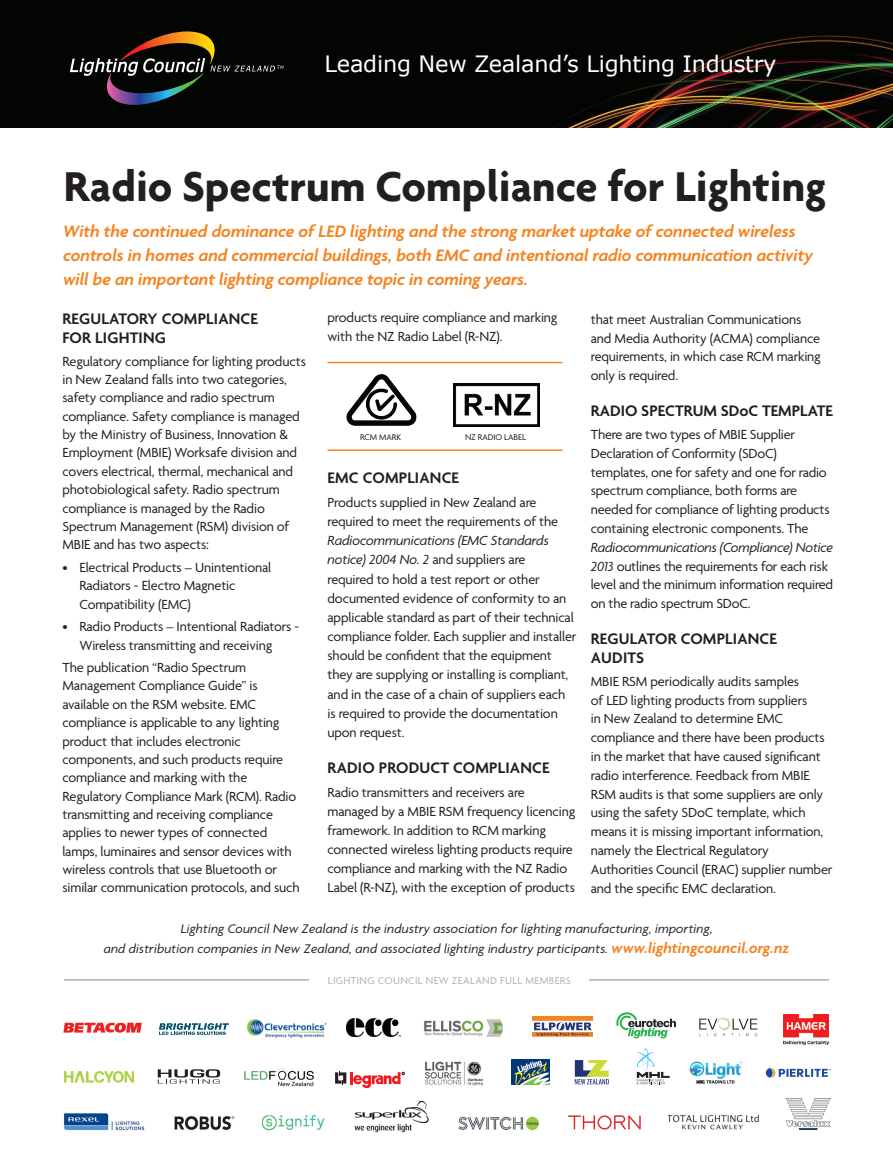
<style>
.page{position:relative;width:893px;height:1170px;background:#fff}
.page>*{position:absolute;margin:0;border:0;box-sizing:border-box;transform-origin:0 0}
.t1{font:700 45px "Agenda";color:#231f20}
.t2{font:22.5px "Verdana";letter-spacing:-.01em;color:#fff}
.t3{font:italic 600 17.85px/24px "Agenda";color:#f58320}
.t4{font:600 16.5px/18.8px "Agenda";letter-spacing:.01em;color:#231f20}
.t5{font:14.25px/18.3px "Agenda";letter-spacing:-.01em;color:#231f20}
.t6{font:italic 13.5px/19.5px "Agenda";letter-spacing:.01em;color:#231f20;text-align:center}
.t7{font:10.8px "Agenda";letter-spacing:.03em;color:#b0b1b5}
.t8{font:9px "Agenda";letter-spacing:-.01em;color:#231f20}
.s1{font-style:italic}
.s2{font-weight:600;font-size:15.75px;color:#f58220}
</style>
<div class="page">
<div style="left:0;top:0;width:893px;height:128px;background:#030503"></div>
<img style="left:553px;top:35px;width:340px;height:93px">
<svg style="left:70px;top:31px;width:214px;height:74px"></svg>
<img style="left:329px;top:363px;width:105px;height:63px">
<img style="left:454px;top:383px;width:86px;height:43px">
<hr style="left:327px;top:362px;width:235px;height:1px;background:#f58320">
<hr style="left:327px;top:449px;width:235px;height:2px;background:#f58320">
<hr style="left:64px;top:978px;width:765px;height:2px;background:#b0b1b5">
<div style="left:309px;top:975px;width:280px;height:15px;background:#fff"></div>
<svg style="left:158px;top:1069px;width:62px;height:14px"></svg>
<svg style="left:335px;top:1071px;width:69px;height:16px"></svg>
<img style="left:511px;top:1059px;width:38px;height:25px">
<svg style="left:574px;top:1060px;width:36px;height:24px"></svg>
<img style="left:425px;top:1061px;width:59px;height:24px">
<img style="left:262px;top:1115px;width:63px;height:16px">
<img style="left:64px;top:1113px;width:80px;height:17px">
<svg style="left:568px;top:1115px;width:73px;height:14px"></svg>
<img style="left:787px;top:1098px;width:43px;height:31px">
<svg style="left:637px;top:1048px;width:33px;height:36px"></svg>
<img style="left:689px;top:1061px;width:53px;height:23px">
<img style="left:459px;top:1116px;width:80px;height:13px">
<img style="left:668px;top:1114px;width:91px;height:16px">
<img style="left:354px;top:1100px;width:75px;height:32px">
<img style="left:244px;top:1068px;width:70px;height:19px">
<img style="left:174px;top:1116px;width:61px;height:14px">
<img style="left:247px;top:1019px;width:79px;height:18px">
<img style="left:346px;top:1018px;width:55px;height:18px">
<img style="left:424px;top:1019px;width:79px;height:18px">
<div style="left:532px;top:1032px;width:61px;height:4px;border:1px solid #f58320"></div>
<div style="left:532px;top:1016px;width:61px;height:4px;border:1px solid #f58320"></div>
<svg style="left:534px;top:1022px;width:58px;height:13px"></svg>
<svg style="left:616px;top:1012px;width:60px;height:26px"></svg>
<svg style="left:699px;top:1017px;width:58px;height:19px"></svg>
<img style="left:64px;top:1022px;width:77px;height:10px">
<svg style="left:159px;top:1023px;width:70px;height:11px"></svg>
<svg style="left:64px;top:1071px;width:70px;height:11px"></svg>
<img style="left:783px;top:1014px;width:45px;height:30px">
<svg style="left:766px;top:1068px;width:65px;height:9px"></svg>
<h2 class="t2" style="left:324px;top:50px;width:454px">Leading New Zealand’s Lighting Industry</h2>
<h1 class="t1" style="left:64px;top:158px;width:764px">Radio Spectrum Compliance for Lighting</h1>
<p class="t3" style="left:63px;top:220px;width:751px">With the continued dominance of LED lighting and the strong market uptake of connected wireless controls in homes and commercial buildings, both EMC and intentional radio communication activity will be an important lighting compliance topic in coming years.</p>
<p class="t5" style="left:327px;top:309px;width:232px">products require compliance and marking with the NZ Radio Label (R-NZ).</p>
<p class="t4" style="left:62px;top:310px;width:197px">REGULATORY COMPLIANCE<br>FOR LIGHTING</p>
<p class="t5" style="left:62px;top:353px;width:245px">Regulatory compliance for lighting products in New Zealand falls into two categories, safety compliance and radio spectrum compliance. Safety compliance is managed by the Ministry of Business, Innovation &amp; Employment (MBIE) Worksafe division and covers electrical, thermal, mechanical and photobiological safety. Radio spectrum compliance is managed by the Radio Spectrum Management (RSM) division of MBIE and has two aspects:</p>
<p class="t5" style="left:79px;top:559px;width:193px;text-indent:-17px">• Electrical Products – Unintentional<br>Radiators - Electro Magnetic<br>Compatibility (EMC)</p>
<p class="t5" style="left:79px;top:618px;width:221px;text-indent:-17px">• Radio Products – Intentional Radiators -<br>Wireless transmitting and receiving</p>
<p class="t5" style="left:62px;top:659px;width:239px">The publication “Radio Spectrum Management Compliance Guide” is available on the RSM website. EMC compliance is applicable to any lighting product that includes electronic components, and such products require compliance and marking with the Regulatory Compliance Mark (RCM). Radio transmitting and receiving compliance applies to newer types of connected lamps, luminaires and sensor devices with wireless controls that use Bluetooth or similar communication protocols, and such</p>
<p class="t5" style="left:591px;top:311px;width:231px;line-height:18.8px">that meet Australian Communications and Media Authority (ACMA) compliance requirements, in which case RCM marking only is required.</p>
<p class="t4" style="left:591px;top:402px;width:244px">RADIO SPECTRUM SDoC TEMPLATE</p>
<p class="t5" style="left:591px;top:426px;width:240px;line-height:18.8px">There are two types of MBIE Supplier Declaration of Conformity (SDoC) templates, one for safety and one for radio spectrum compliance, both forms are needed for compliance of lighting products containing electronic components. The</p>
<p class="t5" style="left:591px;top:538px;width:244px;line-height:18.8px"><span class="s1">Radiocommunications (Compliance) Notice 2013</span> outlines the requirements for each risk level and the minimum information required on the radio spectrum SDoC.</p>
<p class="t4" style="left:591px;top:630px;width:188px">REGULATOR COMPLIANCE<br>AUDITS</p>
<p class="t5" style="left:591px;top:672px;width:243px;line-height:18.8px">MBIE RSM periodically audits samples<br>of LED lighting products from suppliers<br>in New Zealand to determine EMC compliance and there have been products in the market that have caused significant radio interference. Feedback from MBIE RSM audits is that some suppliers are only using the safety SDoC template, which means it is missing important information, namely the Electrical Regulatory Authorities Council (ERAC) supplier number and the specific EMC declaration.</p>
<p class="t8" style="left:360px;top:432px;width:42px">RCM MARK</p>
<p class="t8" style="left:465px;top:432px;width:63px">NZ RADIO LABEL</p>
<p class="t4" style="left:327px;top:469px;width:133px">EMC COMPLIANCE</p>
<p class="t5" style="left:327px;top:493px;width:232px;line-height:19.2px">Products supplied in New Zealand are required to meet the requirements of the</p>
<p class="t5" style="left:327px;top:532px;width:250px;line-height:19.2px"><span class="s1">Radiocommunications (EMC Standards notice) 2004 No. 2</span> and suppliers are<br>required to hold a test report or other documented evidence of conformity to an applicable standard as part of their technical compliance folder. Each supplier and installer should be confident that the equipment they are supplying or installing is compliant, and in the case of a chain of suppliers each is required to provide the documentation upon request.</p>
<p class="t4" style="left:327px;top:759px;width:224px">RADIO PRODUCT COMPLIANCE</p>
<p class="t5" style="left:327px;top:783px;width:249px;line-height:19.2px">Radio transmitters and receivers are managed by a MBIE RSM frequency licencing framework. In addition to RCM marking connected wireless lighting products require compliance and marking with the NZ Radio Label (R-NZ), with the exception of products</p>
<p class="t6" style="left:104px;top:918px;width:687px">Lighting Council New Zealand is the industry association for lighting manufacturing, importing,<br>and distribution companies in New Zealand, and associated lighting industry participants. <span class="s2">www.lightingcouncil.org.nz</span></p>
<p class="t7" style="left:328px;top:974px;width:244px">LIGHTING COUNCIL NEW ZEALAND FULL MEMBERS</p>
</div>
